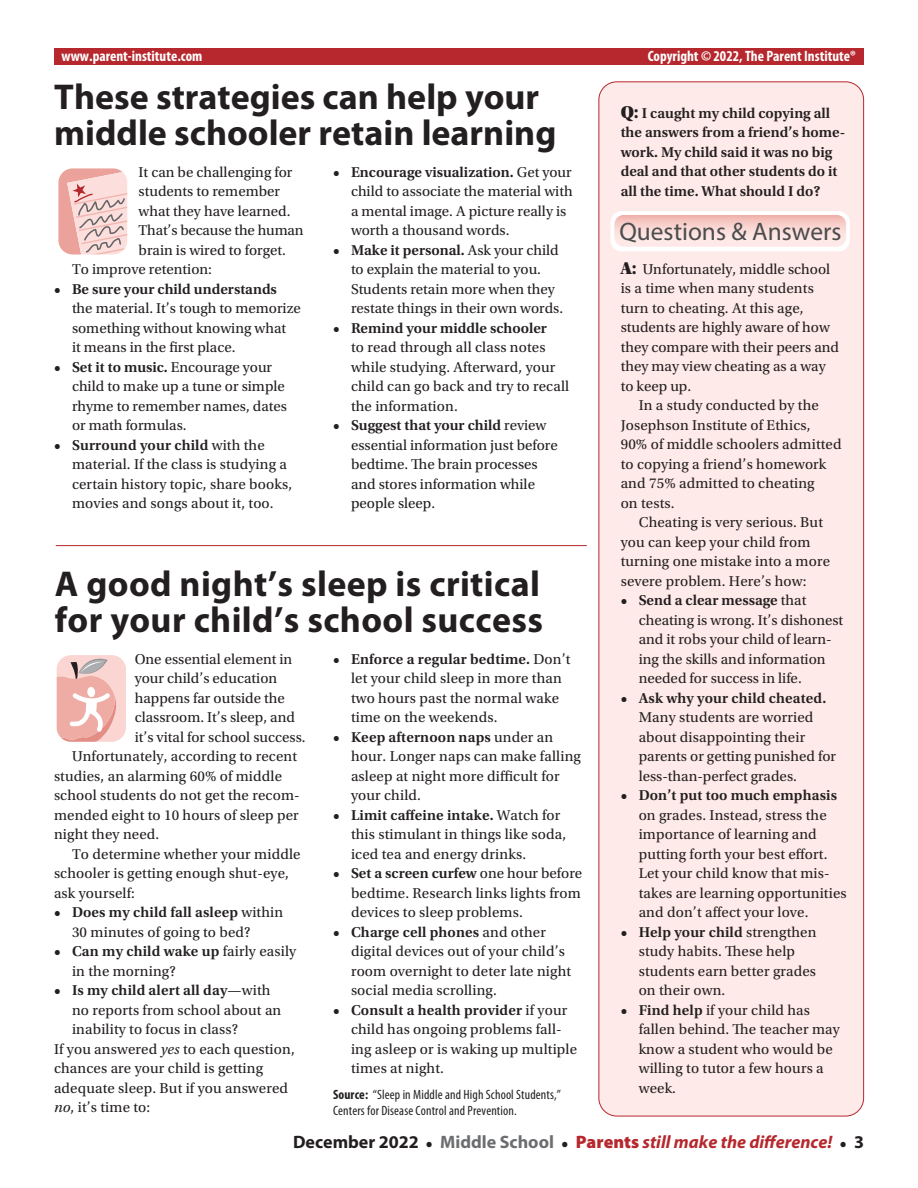
<style>
.page{position:relative;width:918px;height:1188px;background:#fff}
.page>*{position:absolute;margin:0;border:0;box-sizing:border-box;transform-origin:0 0}
.t1{font:700 36px/36px "Myriad Pro";color:#231f20}
.t2{font:25.35px "Block Berthold BQ";color:#4b4c4d}
.t3{font:italic 700 18px "Myriad Pro";color:#b6282d}
.t4{font:15px/19.5px "Utopia Std";letter-spacing:.01em;color:#231f20}
.t5{font:600 15px/19.5px "Utopia Std";color:#231f20}
.t6{font:700 condensed 15px "Myriad Pro";color:#fff}
.t7{font:15px "Utopia Std";letter-spacing:-.01em;color:#231f20}
.t8{font:condensed 13.5px/16.5px "Myriad Pro";letter-spacing:.01em;color:#231f20}
.s1{font-weight:600}
.s2{font-weight:400}
.s3{font-style:italic}
.s4{font-weight:700}
.s5{font-family:"Utopia Std Black Headline";font-weight:400;font-size:18px}
.s6{font-family:"Utopia Std Black Headline";font-size:18px}
.s7{font-style:normal;color:#231f20}
.s8{font-family:"Utopia Std";font-style:normal;font-size:15px;color:#231f20}
.s9{font-style:normal;color:#6c6d70}
.s10{font-weight:900;font-style:normal}
</style>
<div class="page">
<div style="left:599px;top:82px;width:265px;height:1034px;background:#feeae8;border-radius:18px"></div>
<div style="left:54px;top:49px;width:810px;height:16px;background:#b6282d"></div>
<svg style="left:56px;top:655px;width:70px;height:87px;background:#eec2bd"></svg>
<svg style="left:58px;top:168px;width:70px;height:87px;background:#ebc3bf"></svg>
<hr style="left:56px;top:545px;width:531px;height:1px;background:#b6282d">
<div style="left:610px;top:211px;width:240px;height:40px;background:#fff"></div>
<img style="left:614px;top:215px;width:232px;height:32px">
<p class="t6" style="left:62px;top:46px;width:142px">www.parent-institute.com</p>
<p class="t6" style="left:648px;top:46px;width:210px">Copyright © 2022, The Parent Institute®</p>
<h1 class="t1" style="left:54px;top:77px;width:504px">These strategies can help your middle schooler retain learning</h1>
<p class="t4" style="left:139px;top:162px;width:155px">It can be challenging for</p>
<p class="t4" style="left:139px;top:182px;width:143px">students to remember</p>
<p class="t4" style="left:139px;top:201px;width:153px">what they have learned.</p>
<p class="t7" style="left:139px;top:222px;width:167px">That’s because the human</p>
<p class="t4" style="left:139px;top:240px;width:149px">brain is wired to forget.</p>
<p class="t4" style="left:72px;top:260px;width:142px">To improve retention:</p>
<p class="t5" style="left:54px;top:279px;width:224px">• Be sure your child understands</p>
<p class="t4" style="left:72px;top:299px;width:230px">the material. It’s tough to memorize something without knowing what<br>it means in the first place.</p>
<p class="t4" style="left:72px;top:357px;width:217px;text-indent:-18px"><span class="s1">• Set it to music.</span> Encourage your child to make up a tune or simple rhyme to remember names, dates or math formulas.</p>
<p class="t4" style="left:72px;top:435px;width:222px;text-indent:-18px"><span class="s1">• Surround your child</span> with the material. If the class is studying a certain history topic, share books, movies and songs about it, too.</p>
<p class="t4" style="left:351px;top:162px;width:223px;text-indent:-18px"><span class="s1">• Encourage visualization.</span> Get your child to associate the material with a mental image. A picture really is worth a thousand words.</p>
<p class="t4" style="left:351px;top:240px;width:214px;text-indent:-18px"><span class="s1">• Make it personal.</span> Ask your child to explain the material to you.<br>Students retain more when they restate things in their own words.</p>
<p class="t5" style="left:333px;top:318px;width:216px">• Remind your middle schooler</p>
<p class="t4" style="left:351px;top:338px;width:220px">to read through all class notes while studying. Afterward, your child can go back and try to recall the information.</p>
<p class="t4" style="left:351px;top:416px;width:208px;text-indent:-18px"><span class="s1">• Suggest that your child</span> review essential information just before bedtime. The brain processes and stores information while people sleep.</p>
<h1 class="t1" style="left:55px;top:565px;width:490px">A good night’s sleep is critical for your child’s school success</h1>
<p class="t4" style="left:135px;top:649px;width:159px">One essential element in</p>
<p class="t4" style="left:135px;top:669px;width:144px">your child’s education</p>
<p class="t4" style="left:135px;top:688px;width:152px">happens far outside the</p>
<p class="t4" style="left:135px;top:708px;width:162px">classroom. It’s sleep, and</p>
<p class="t4" style="left:135px;top:727px;width:172px">it’s vital for school success.</p>
<p class="t4" style="left:72px;top:747px;width:227px">Unfortunately, according to recent</p>
<p class="t4" style="left:54px;top:766px;width:230px">studies, an alarming 60% of middle</p>
<p class="t4" style="left:54px;top:786px;width:247px">school students do not get the recom-</p>
<p class="t4" style="left:54px;top:805px;width:246px">mended eight to 10 hours of sleep per</p>
<p class="t4" style="left:54px;top:825px;width:107px">night they need.</p>
<p class="t4" style="left:72px;top:844px;width:230px">To determine whether your middle</p>
<p class="t4" style="left:54px;top:864px;width:237px">schooler is getting enough shut-eye,</p>
<p class="t4" style="left:54px;top:883px;width:82px">ask yourself:</p>
<p class="t4" style="left:72px;top:903px;width:213px;text-indent:-18px"><span class="s1">• Does my child fall asleep</span> within<br>30 minutes of going to bed?</p>
<p class="t4" style="left:72px;top:942px;width:226px;text-indent:-18px"><span class="s1">• Can my child wake up</span> fairly easily in the morning?</p>
<p class="t5" style="left:54px;top:981px;width:218px">• Is my child alert all day<span class="s2">—with</span></p>
<p class="t4" style="left:72px;top:1000px;width:211px">no reports from school about an</p>
<p class="t4" style="left:72px;top:1020px;width:168px">inability to focus in class?</p>
<p class="t4" style="left:54px;top:1039px;width:242px">If you answered <span class="s3">yes</span> to each question,</p>
<p class="t4" style="left:54px;top:1059px;width:211px">chances are your child is getting</p>
<p class="t4" style="left:54px;top:1078px;width:236px">adequate sleep. But if you answered</p>
<p class="t4" style="left:54px;top:1098px;width:98px"><span class="s3">no</span>, it’s time to:</p>
<p class="t4" style="left:351px;top:649px;width:221px;text-indent:-18px"><span class="s1">• Enforce a regular bedtime.</span> Don’t let your child sleep in more than two hours past the normal wake time on the weekends.</p>
<p class="t4" style="left:351px;top:727px;width:231px;text-indent:-18px"><span class="s1">• Keep afternoon naps</span> under an hour. Longer naps can make falling asleep at night more difficult for your child.</p>
<p class="t4" style="left:351px;top:805px;width:217px;text-indent:-18px"><span class="s1">• Limit caffeine intake.</span> Watch for this stimulant in things like soda, iced tea and energy drinks.</p>
<p class="t4" style="left:351px;top:864px;width:233px;text-align:justify;text-indent:-18px"><span class="s1">• Set a screen curfew</span> one hour before bedtime. Research links lights from devices to sleep problems.</p>
<p class="t4" style="left:351px;top:922px;width:222px;text-indent:-18px"><span class="s1">• Charge cell phones</span> and other digital devices out of your child’s room overnight to deter late night social media scrolling.</p>
<p class="t4" style="left:351px;top:1000px;width:228px;text-indent:-18px"><span class="s1">• Consult a health provider</span> if your child has ongoing problems fall&shy;ing asleep or is waking up multiple times at night.</p>
<p class="t8" style="left:333px;top:1086px;width:230px"><span class="s4">Source:</span> “Sleep in Middle and High School Students,”<br>Centers for Disease Control and Prevention.</p>
<p class="t5" style="left:621px;top:103px;width:226px"><span class="s5">Q:</span> I caught my child copying all the answers from a friend’s home&shy;work. My child said it was no big deal and that other students do it all the time. What should I do?</p>
<h2 class="t2" style="left:619px;top:216px;width:224px">Questions &amp; Answers</h2>
<p class="t4" style="left:621px;top:260px;width:220px"><span class="s6">A:</span> Unfortunately, middle school is a time when many students turn to cheating. At this age, students are highly aware of how they compare with their peers and they may view cheating as a way to keep up.</p>
<p class="t4" style="left:621px;top:396px;width:222px;text-indent:18px">In a study conducted by the<br>Josephson Institute of Ethics,<br>90% of middle schoolers admitted to copying a friend’s homework and 75% admitted to cheating<br>on tests.</p>
<p class="t4" style="left:621px;top:513px;width:211px;text-indent:18px">Cheating is very serious. But you can keep your child from turning one mistake into a more severe problem. Here’s how:</p>
<p class="t4" style="left:639px;top:591px;width:206px;text-indent:-18px"><span class="s1">• Send a clear message</span> that cheating is wrong. It’s dishonest and it robs your child of learn&shy;ing the skills and information needed for success in life.</p>
<p class="t5" style="left:621px;top:688px;width:207px">• Ask why your child cheated.</p>
<p class="t4" style="left:639px;top:708px;width:199px">Many students are worried about disappointing their parents or getting punished for less-than-perfect grades.</p>
<p class="t5" style="left:621px;top:786px;width:218px">• Don’t put too much emphasis</p>
<p class="t4" style="left:639px;top:806px;width:209px">on grades. Instead, stress the importance of learning and putting forth your best effort.<br>Let your child know that mis&shy;takes are learning opportunities and don’t affect your love.</p>
<p class="t4" style="left:639px;top:923px;width:179px;text-indent:-18px"><span class="s1">• Help your child</span> strengthen study habits. These help students earn better grades on their own.</p>
<p class="t4" style="left:639px;top:1001px;width:203px;text-indent:-18px"><span class="s1">• Find help</span> if your child has fallen behind. The teacher may know a student who would be willing to tutor a few hours a week.</p>
<p class="t3" style="left:293px;top:1130px;width:572px"><span class="s7">December 2022</span> <span class="s8">•</span> <span class="s9">Middle School</span> <span class="s8">•</span> <span class="s10">Parents</span> still make the difference! <span class="s8">•</span> <span class="s7">3</span></p>
</div>
